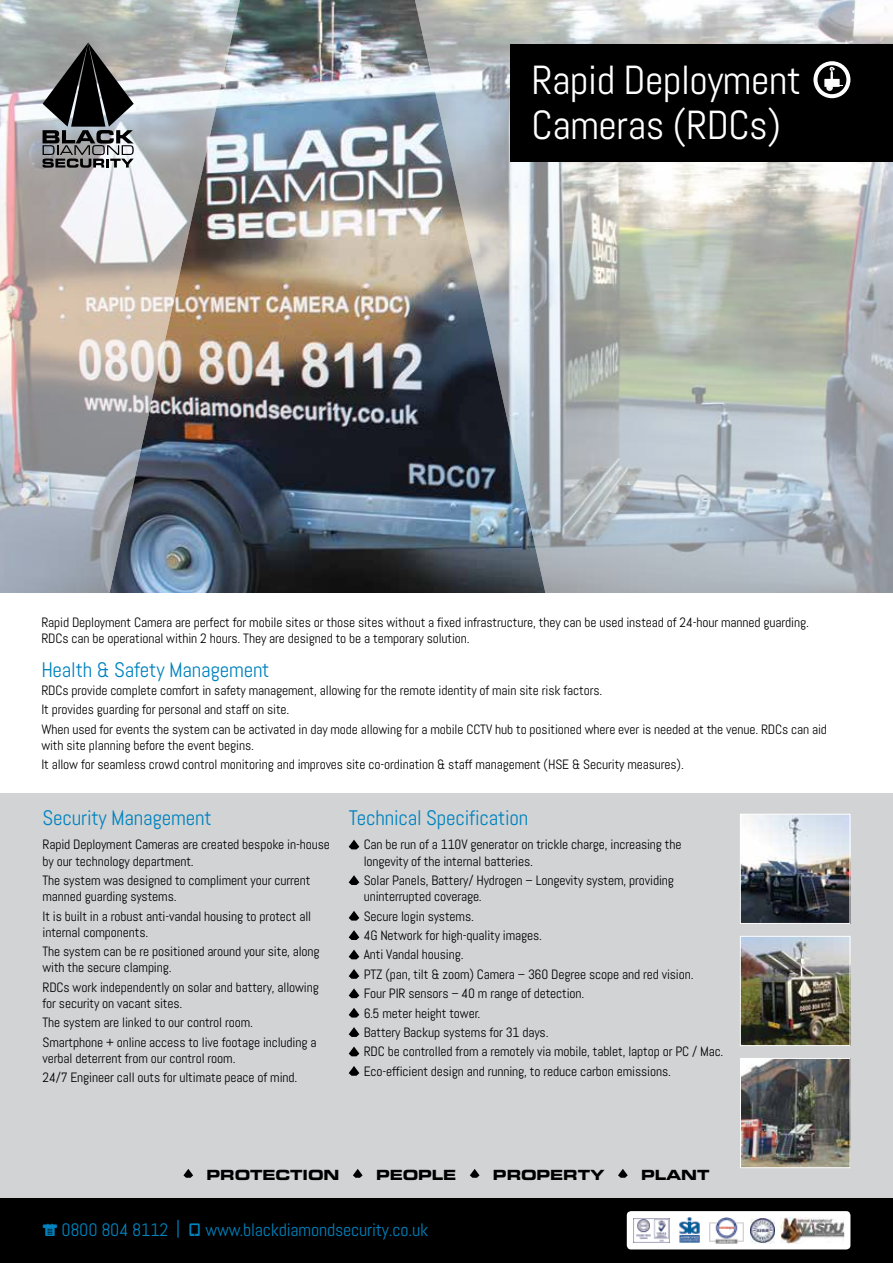
<style>
.page{position:relative;width:893px;height:1263px;background:#fff}
.page>*{position:absolute;margin:0;border:0;box-sizing:border-box;transform-origin:0 0}
.t1{font:40.5px/45px "Abel";letter-spacing:-.01em;color:#fff}
.t2{font:21px "Abel";letter-spacing:-.01em;color:#0083bf}
.t3{font:18px "Abel";letter-spacing:-.01em;color:#0083bf}
.t4{font:14.1px "Eurostile Bold Extended Two";letter-spacing:-.01em;color:#000}
.t5{font:13.5px/19.4px "Abel";letter-spacing:-.01em;color:#000}
.s1{font-family:"Modern Pictograms"}
</style>
<div class="page">
<img style="left:0;top:0;width:893px;height:593px">
<img style="left:72px;top:0;width:510px;height:593px">
<div style="left:0;top:792px;width:893px;height:471px;background:#d1d3d4"></div>
<svg style="left:349px;top:840px;width:10px;height:9px"></svg>
<svg style="left:349px;top:875px;width:10px;height:10px"></svg>
<svg style="left:349px;top:911px;width:10px;height:9px"></svg>
<svg style="left:349px;top:930px;width:10px;height:10px"></svg>
<svg style="left:349px;top:949px;width:10px;height:10px"></svg>
<svg style="left:349px;top:969px;width:10px;height:10px"></svg>
<svg style="left:349px;top:988px;width:10px;height:10px"></svg>
<svg style="left:349px;top:1008px;width:10px;height:9px"></svg>
<svg style="left:349px;top:1027px;width:10px;height:10px"></svg>
<svg style="left:349px;top:1046px;width:10px;height:10px"></svg>
<svg style="left:349px;top:1066px;width:10px;height:10px"></svg>
<img style="left:742px;top:938px;width:106px;height:106px">
<div style="left:740px;top:936px;width:110px;height:110px;border:1px solid #fff"></div>
<img style="left:742px;top:816px;width:106px;height:106px">
<div style="left:740px;top:814px;width:110px;height:110px;border:1px solid #fff"></div>
<svg style="left:43px;top:43px;width:91px;height:125px;background:#616364"></svg>
<div style="left:0;top:1198px;width:893px;height:65px;background:#000"></div>
<svg style="left:183px;top:1169px;width:10px;height:9px"></svg>
<svg style="left:353px;top:1169px;width:10px;height:9px"></svg>
<svg style="left:470px;top:1169px;width:9px;height:9px"></svg>
<svg style="left:618px;top:1169px;width:10px;height:9px"></svg>
<div style="left:510px;top:44px;width:383px;height:117px;background:#000"></div>
<svg style="left:813px;top:61px;width:37px;height:37px"></svg>
<img style="left:742px;top:1060px;width:106px;height:106px">
<div style="left:740px;top:1058px;width:110px;height:110px;border:1px solid #fff"></div>
<div style="left:0;top:593px;width:893px;height:200px;background:#fff"></div>
<div style="left:627px;top:1211px;width:223px;height:38px;background:#fff;border-radius:4px"></div>
<img style="left:679px;top:1217px;width:21px;height:26px">
<img style="left:751px;top:1218px;width:23px;height:25px">
<img style="left:633px;top:1218px;width:37px;height:24px">
<img style="left:781px;top:1218px;width:63px;height:25px">
<img style="left:709px;top:1217px;width:35px;height:27px">
<h1 class="t1" style="left:531px;top:57px;width:271px">Rapid Deployment<br>Cameras (RDCs)</h1>
<p class="t5" style="left:41px;top:614px;width:769px;line-height:16.2px">Rapid Deployment Camera are perfect for mobile sites or those sites without a fixed infrastructure, they can be used instead of 24-hour manned guarding.<br>RDCs can be operational within 2 hours. They are designed to be a temporary solution.</p>
<h2 class="t2" style="left:41px;top:656px;width:230px">Health &amp; Safety Management</h2>
<p class="t5" style="left:41px;top:681px;width:787px">RDCs provide complete comfort in safety management, allowing for the remote identity of main site risk factors.<br>It provides guarding for personal and staff on site.<br>When used for events the system can be activated in day mode allowing for a mobile CCTV hub to positioned where ever is needed at the venue. RDCs can aid</p>
<p class="t5" style="left:41px;top:735px;width:644px">with site planning before the event begins.<br>It allow for seamless crowd control monitoring and improves site co-ordination &amp; staff management (HSE &amp; Security measures).</p>
<h2 class="t2" style="left:43px;top:804px;width:171px">Security Management</h2>
<p class="t5" style="left:43px;top:837px;width:289px;line-height:16.2px">Rapid Deployment Cameras are created bespoke in-house by our technology department.</p>
<p class="t5" style="left:43px;top:872px;width:270px;line-height:16.2px">The system was designed to compliment your current manned guarding systems.</p>
<p class="t5" style="left:43px;top:908px;width:270px;line-height:16.2px">It is built in a robust anti-vandal housing to protect all internal components.</p>
<p class="t5" style="left:43px;top:943px;width:279px;line-height:16.2px">The system can be re positioned around your site, along with the secure clamping.</p>
<p class="t5" style="left:43px;top:979px;width:278px;line-height:16.2px">RDCs work independently on solar and battery, allowing for security on vacant sites.</p>
<p class="t5" style="left:43px;top:1013px;width:276px">The system are linked to our control room.<br>Smartphone + online access to live footage including a</p>
<p class="t5" style="left:43px;top:1049px;width:256px">verbal deterrent from our control room.<br>24/7 Engineer call outs for ultimate peace of mind.</p>
<h2 class="t2" style="left:349px;top:804px;width:181px">Technical Specification</h2>
<p class="t5" style="left:364px;top:837px;width:319px;line-height:16.2px">Can be run of a 110V generator on trickle charge, increasing the longevity of the internal batteries.</p>
<p class="t5" style="left:364px;top:872px;width:312px;line-height:16.2px">Solar Panels, Battery/ Hydrogen – Longevity system, providing uninterrupted coverage.</p>
<p class="t5" style="left:364px;top:906px;width:361px">Secure login systems.<br>4G Network for high-quality images.<br>Anti Vandal housing.<br>PTZ (pan, tilt &amp; zoom) Camera – 360 Degree scope and red vision.<br>Four PIR sensors – 40 m range of detection.<br>6.5 meter height tower.<br>Battery Backup systems for 31 days.<br>RDC be controlled from a remotely via mobile, tablet, laptop or PC / Mac.<br>Eco-efficient design and running, to reduce carbon emissions.</p>
<p class="t4" style="left:207px;top:1165px;width:134px">PROTECTION</p>
<p class="t4" style="left:376px;top:1165px;width:82px">PEOPLE</p>
<p class="t4" style="left:493px;top:1165px;width:113px">PROPERTY</p>
<p class="t4" style="left:641px;top:1165px;width:70px">PLANT</p>
<h3 class="t3" style="left:43px;top:1218px;width:387px"><span class="s1">c</span> 0800 804 8112 | <span class="s1">Q</span> www.blackdiamondsecurity.co.uk</h3>
</div>
